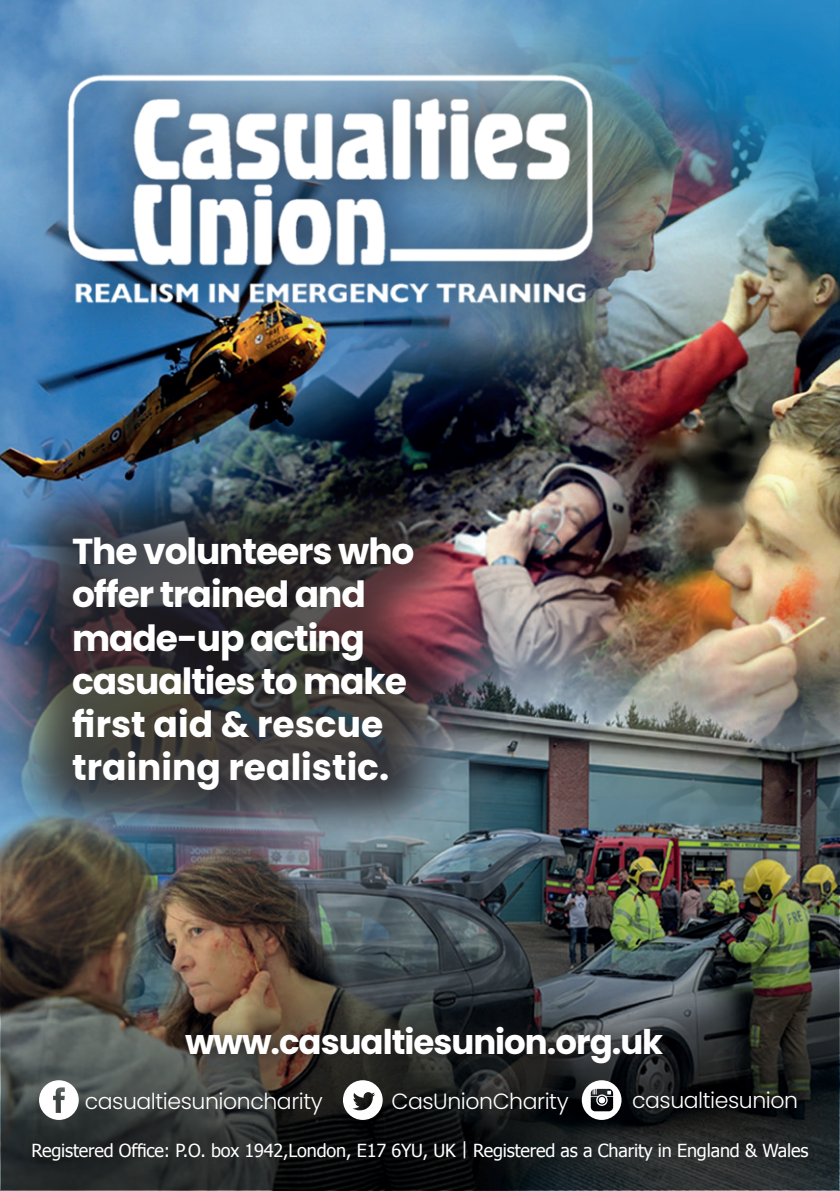
<style>
.page{position:relative;width:840px;height:1191px;background:#fff}
.page>*{position:absolute;margin:0;border:0;box-sizing:border-box;transform-origin:0 0}
.Paragraph_Style_7{font:700 36px/43.2px "Poppins";letter-spacing:-.03em;color:#fff}
.Paragraph_Style_6{font:700 34px "Poppins";letter-spacing:-.03em;color:#fff}
.t1{font:300 22px "Poppins";letter-spacing:-.02em;color:#fff}
.t2{font:18px "Tahoma";letter-spacing:-.01em;color:#fff}
</style>
<div class="page">
<img style="left:0;top:0;width:839px;height:1191px">
<img style="left:1px;top:797px;width:837px;height:393px">
<div style="left:8px;top:472px;width:469px;height:382px;background:#231f20;opacity:.75"></div>
<div style="left:28px;top:35px;width:604px;height:306px;background:#231f20;opacity:.75"></div>
<img style="left:44px;top:44px;width:549px;height:262px">
<div style="left:174px;top:1014px;width:499px;height:60px;background:#231f20;opacity:.75"></div>
<svg style="left:581px;top:1080px;width:40px;height:40px"></svg>
<svg style="left:39px;top:1080px;width:40px;height:40px"></svg>
<svg style="left:343px;top:1080px;width:39px;height:40px"></svg>
<p class="Paragraph_Style_7" style="left:72px;top:530px;width:344px">The volunteers who offer trained and made-up acting casualties to make first aid &amp; rescue training realistic.</p>
<p class="Paragraph_Style_6" style="left:185px;top:1022px;width:479px">www.casualtiesunion.org.uk</p>
<p class="t1" style="left:85px;top:1089px;width:239px">casualtiesunioncharity</p>
<p class="t1" style="left:391px;top:1089px;width:178px">CasUnionCharity</p>
<p class="t1" style="left:631px;top:1087px;width:167px">casualtiesunion</p>
<p class="t2" style="left:31px;top:1138px;width:778px">Registered Office: P.O. box 1942,London, E17 6YU, UK | Registered as a Charity in England &amp; Wales</p>
</div>
